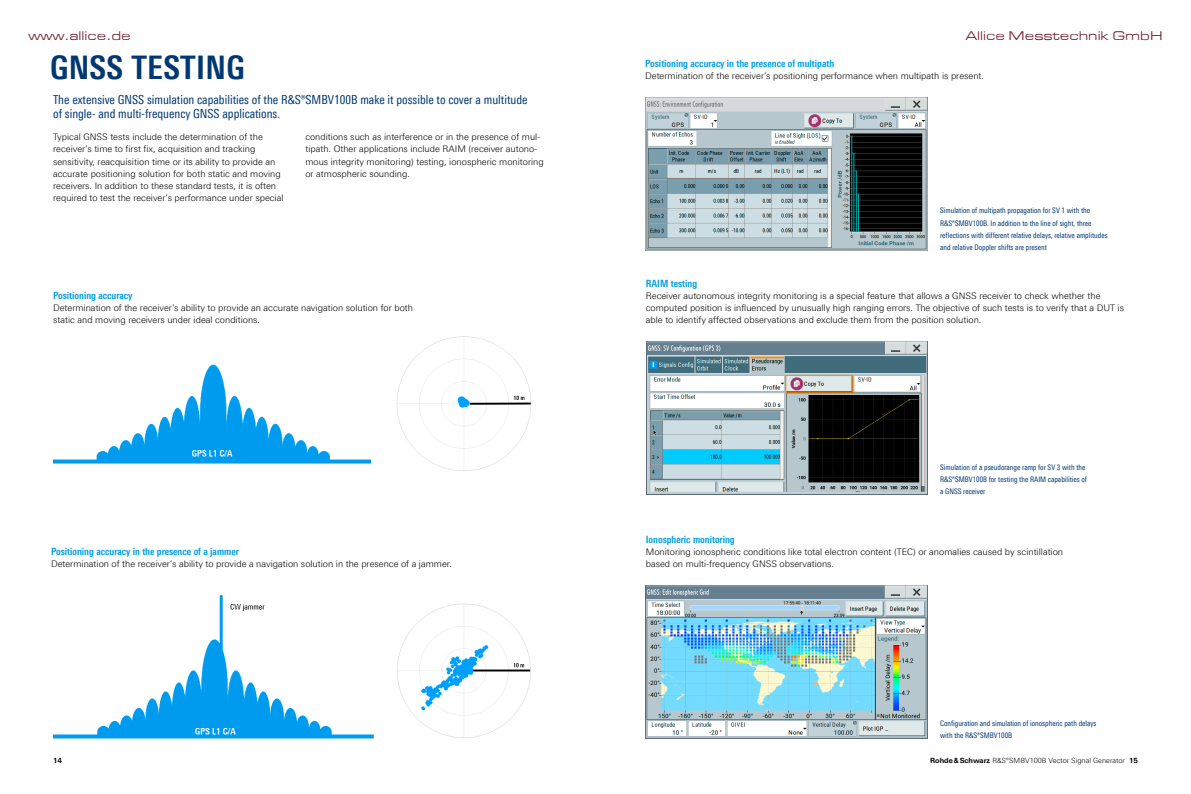
<style>
.page{position:relative;width:1191px;height:794px;background:#fff}
.page>*{position:absolute;margin:0;border:0;box-sizing:border-box;transform-origin:0 0}
.Seiten_Headline_34Pt{font:700 32.5px "Linotype Univers 620 Cn";letter-spacing:.01em;color:#003872}
.t1{font:13px "Eurostile Extended Roman DTC";color:#701f29}
.Teaser{font:12.4px/14.1px "Linotype Univers 420 Cn";color:#003872}
.Absatzfett_cyan{font:700 10px "Linotype Univers 620 Cn";color:#009ee3}
.Haupttext_ohne_Absta{font:300 9.1px/12.2px "Linotype Univers 330";color:#000}
.Haupttext{font:300 9.1px/12.2px "Linotype Univers 330";color:#000}
.Bildunterschrift{font:7.7px/12.2px "Linotype Univers 420 Cn";color:#003872}
.t2{font:300 7.2px "Linotype Univers 330";color:#000}
.t3{font:700 7.2px "Linotype Univers 630";color:#000}
.s1{font-family:"Linotype Univers 630";font-weight:700}
</style>
<div class="page">
<img style="left:646px;top:585px;width:281px;height:153px">
<img style="left:646px;top:341px;width:281px;height:153px">
<img style="left:53px;top:364px;width:317px;height:99px">
<img style="left:396px;top:336px;width:135px;height:135px">
<img style="left:53px;top:595px;width:320px;height:143px">
<img style="left:397px;top:603px;width:134px;height:135px">
<img style="left:646px;top:97px;width:281px;height:153px">
<h2 class="t1" style="left:28px;top:28px;width:104px">www.allice.de</h2>
<h2 class="t1" style="left:966px;top:28px;width:198px">Allice Messtechnik GmbH</h2>
<p class="Seiten_Headline_34Pt" style="left:50px;top:48px;width:196px">GNSS TESTING</p>
<p class="Teaser" style="left:53px;top:92px;width:476px">The extensive GNSS simulation capabilities of the R&amp;S®SMBV100B make it possible to cover a multitude of single- and multi-frequency GNSS applications.</p>
<p class="Haupttext" style="left:305px;top:131px;width:240px">conditions such as interference or in the presence of mul&shy;tipath. Other applications include RAIM (receiver autono&shy;mous integrity monitoring) testing, ionospheric monitoring or atmospheric sounding.</p>
<p class="Haupttext" style="left:53px;top:131px;width:232px">Typical GNSS tests include the determination of the receiver’s time to first fix, acquisition and tracking sensitivity, reacquisition time or its ability to provide an accurate positioning solution for both static and moving receivers. In addition to these standard tests, it is often required to test the receiver’s performance under special</p>
<p class="Absatzfett_cyan" style="left:53px;top:289px;width:81px">Positioning accuracy</p>
<p class="Haupttext_ohne_Absta" style="left:53px;top:302px;width:361px">Determination of the receiver’s ability to provide an accurate navigation solution for both static and moving receivers under ideal conditions.</p>
<p class="Absatzfett_cyan" style="left:51px;top:545px;width:189px">Positioning accuracy in the presence of a jammer</p>
<p class="Haupttext_ohne_Absta" style="left:51px;top:558px;width:402px">Determination of the receiver’s ability to provide a navigation solution in the presence of a jammer.</p>
<p class="Absatzfett_cyan" style="left:645px;top:57px;width:191px">Positioning accuracy in the presence of multipath</p>
<p class="Haupttext_ohne_Absta" style="left:645px;top:70px;width:340px">Determination of the receiver’s positioning performance when multipath is present.</p>
<p class="Bildunterschrift" style="left:940px;top:204px;width:169px">Simulation of multipath propagation for SV 1 with the R&amp;S®SMBV100B. In addition to the line of sight, three reflections with different relative delays, relative amplitudes and relative Doppler shifts are present</p>
<p class="Absatzfett_cyan" style="left:646px;top:277px;width:53px">RAIM testing</p>
<p class="Haupttext_ohne_Absta" style="left:646px;top:289px;width:480px">Receiver autonomous integrity monitoring is a special feature that allows a GNSS receiver to check whether the computed position is influenced by unusually high ranging errors. The objective of such tests is to verify that a DUT is able to identify affected observations and exclude them from the position solution.</p>
<p class="Bildunterschrift" style="left:940px;top:461px;width:148px">Simulation of a pseudorange ramp for SV 3 with the<br>R&amp;S®SMBV100B for testing the RAIM capabilities of a GNSS receiver</p>
<p class="Absatzfett_cyan" style="left:646px;top:533px;width:90px">Ionospheric monitoring</p>
<p class="Haupttext_ohne_Absta" style="left:646px;top:546px;width:419px">Monitoring ionospheric conditions like total electron content (TEC) or anomalies caused by scintillation based on multi-frequency GNSS observations.</p>
<p class="Bildunterschrift" style="left:940px;top:717px;width:158px">Configuration and simulation of ionospheric path delays with the R&amp;S®SMBV100B</p>
<p class="t3" style="left:53px;top:756px;width:11px">14</p>
<p class="t2" style="left:930px;top:756px;width:209px"><span class="s1">Rohde&amp;Schwarz</span> R&amp;S®SMBV100B Vector Signal Generator <span class="s1">15</span></p>
</div>
